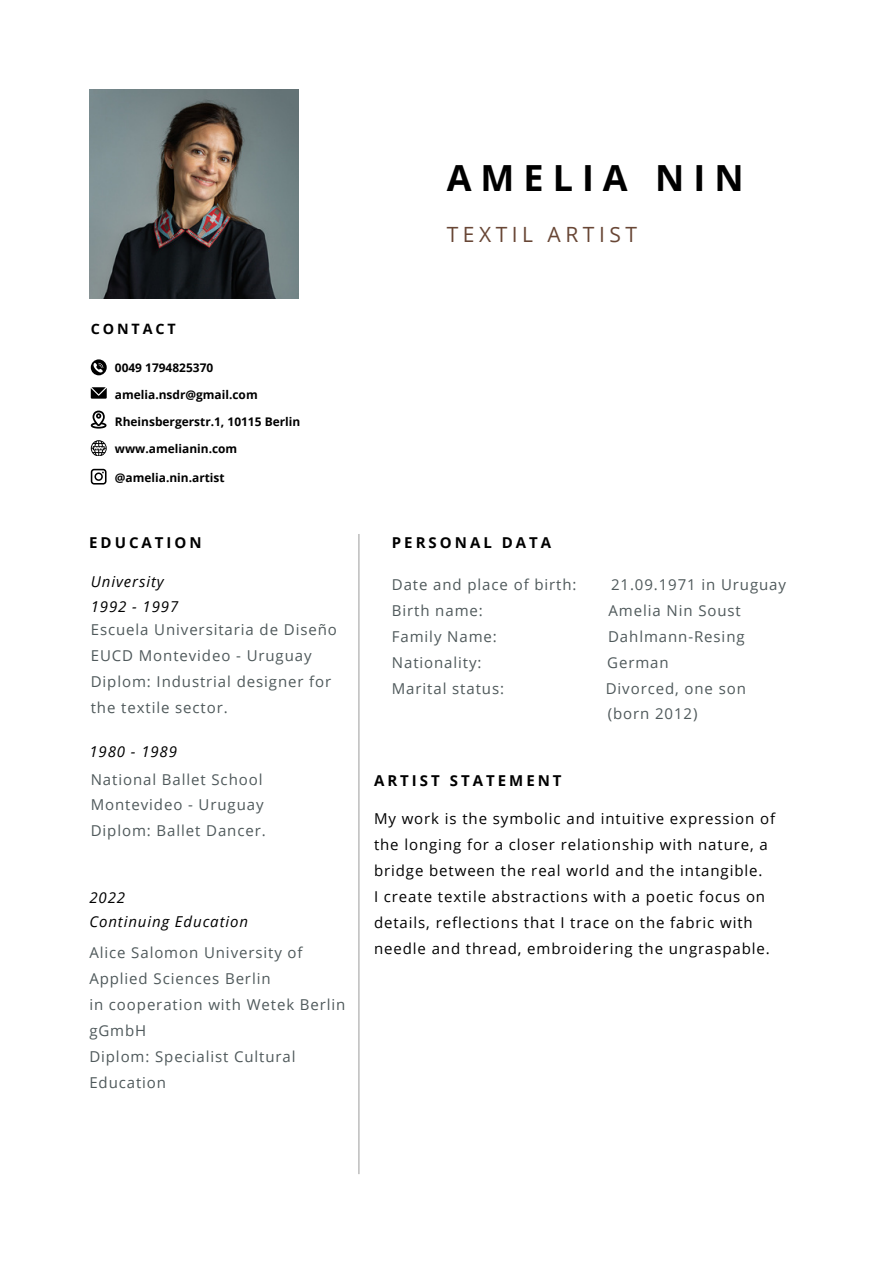
<style>
.page{position:relative;width:893px;height:1264px;background:#fff}
.page>*{position:absolute;margin:0;border:0;box-sizing:border-box;transform-origin:0 0}
.t1{font:700 36px "Open Sans";letter-spacing:.25em;color:#000}
.t2{font:21px "Open Sans";letter-spacing:.215em;color:#684635}
.t3{font:15px/25.8px "Open Sans";letter-spacing:.06em;color:#4f595b}
.t4{font:15px/25.8px "Open Sans";letter-spacing:.06em;color:#000}
.t5{font:italic 15px "Open Sans";letter-spacing:.06em;color:#000}
.t6{font:700 15px "Open Sans";letter-spacing:.2em;color:#000}
.t7{font:700 14.25px "Open Sans";letter-spacing:.2em;color:#000}
.t8{font:700 11.85px "Open Sans";color:#000}
</style>
<div class="page">
<hr style="left:358px;top:534px;width:1px;height:640px;background:#a6a6a6">
<img style="left:89px;top:89px;width:209px;height:209px">
<svg style="left:91px;top:387px;width:15px;height:11px"></svg>
<svg style="left:91px;top:410px;width:15px;height:18px"></svg>
<svg style="left:91px;top:440px;width:15px;height:16px"></svg>
<svg style="left:91px;top:359px;width:15px;height:16px"></svg>
<svg style="left:91px;top:469px;width:15px;height:15px"></svg>
<p class="t1" style="left:446px;top:153px;width:298px">AMELIA NIN</p>
<p class="t2" style="left:446px;top:219px;width:192px">TEXTIL ARTIST</p>
<p class="t7" style="left:91px;top:318px;width:86px">CONTACT</p>
<p class="t8" style="left:115px;top:360px;width:100px">0049 1794825370</p>
<p class="t8" style="left:115px;top:386px;width:144px">amelia.nsdr@gmail.com</p>
<p class="t8" style="left:115px;top:413px;width:187px">Rheinsbergerstr.1, 10115 Berlin</p>
<p class="t8" style="left:115px;top:440px;width:124px">www.amelianin.com</p>
<p class="t8" style="left:115px;top:469px;width:111px">@amelia.nin.artist</p>
<p class="t6" style="left:89px;top:532px;width:114px">EDUCATION</p>
<p class="t5" style="left:91px;top:571px;width:74px">University</p>
<p class="t5" style="left:91px;top:595px;width:89px">1992 - 1997</p>
<p class="t3" style="left:91px;top:616px;width:247px">Escuela Universitaria de Diseño</p>
<p class="t3" style="left:91px;top:642px;width:222px">EUCD Montevideo - Uruguay</p>
<p class="t3" style="left:91px;top:668px;width:242px">Diplom: Industrial designer for the textile sector.</p>
<p class="t5" style="left:89px;top:740px;width:89px">1980 - 1989</p>
<p class="t3" style="left:91px;top:765px;width:173px">National Ballet School</p>
<p class="t3" style="left:91px;top:791px;width:174px">Montevideo - Uruguay</p>
<p class="t3" style="left:91px;top:817px;width:176px">Diplom: Ballet Dancer.</p>
<p class="t5" style="left:89px;top:886px;width:37px">2022</p>
<p class="t5" style="left:89px;top:910px;width:160px">Continuing Education</p>
<p class="t3" style="left:89px;top:939px;width:215px">Alice Salomon University of<br>Applied Sciences Berlin</p>
<p class="t3" style="left:89px;top:991px;width:257px">in cooperation with Wetek Berlin gGmbH</p>
<p class="t3" style="left:89px;top:1043px;width:208px">Diplom: Specialist Cultural<br>Education</p>
<p class="t6" style="left:392px;top:532px;width:161px">PERSONAL DATA</p>
<p class="t3" style="left:392px;top:571px;width:186px">Date and place of birth:</p>
<p class="t3" style="left:611px;top:571px;width:176px">21.09.1971 in Uruguay</p>
<p class="t3" style="left:392px;top:597px;width:92px">Birth name:</p>
<p class="t3" style="left:608px;top:597px;width:134px">Amelia Nin Soust</p>
<p class="t3" style="left:392px;top:623px;width:106px">Family Name:</p>
<p class="t3" style="left:608px;top:623px;width:138px">Dahlmann-Resing</p>
<p class="t3" style="left:392px;top:649px;width:91px">Nationality:</p>
<p class="t3" style="left:607px;top:649px;width:63px">German</p>
<p class="t3" style="left:392px;top:674px;width:114px">Marital status:</p>
<p class="t3" style="left:605px;top:674px;width:142px">Divorced, one son</p>
<p class="t3" style="left:607px;top:700px;width:91px">(born 2012)</p>
<p class="t6" style="left:374px;top:769px;width:189px">ARTIST STATEMENT</p>
<p class="t4" style="left:374px;top:805px;width:402px">My work is the symbolic and intuitive expression of the longing for a closer relationship with nature, a bridge between the real world and the intangible.</p>
<p class="t4" style="left:374px;top:883px;width:397px">I create textile abstractions with a poetic focus on details, reflections that I trace on the fabric with needle and thread, embroidering the ungraspable.</p>
</div>
